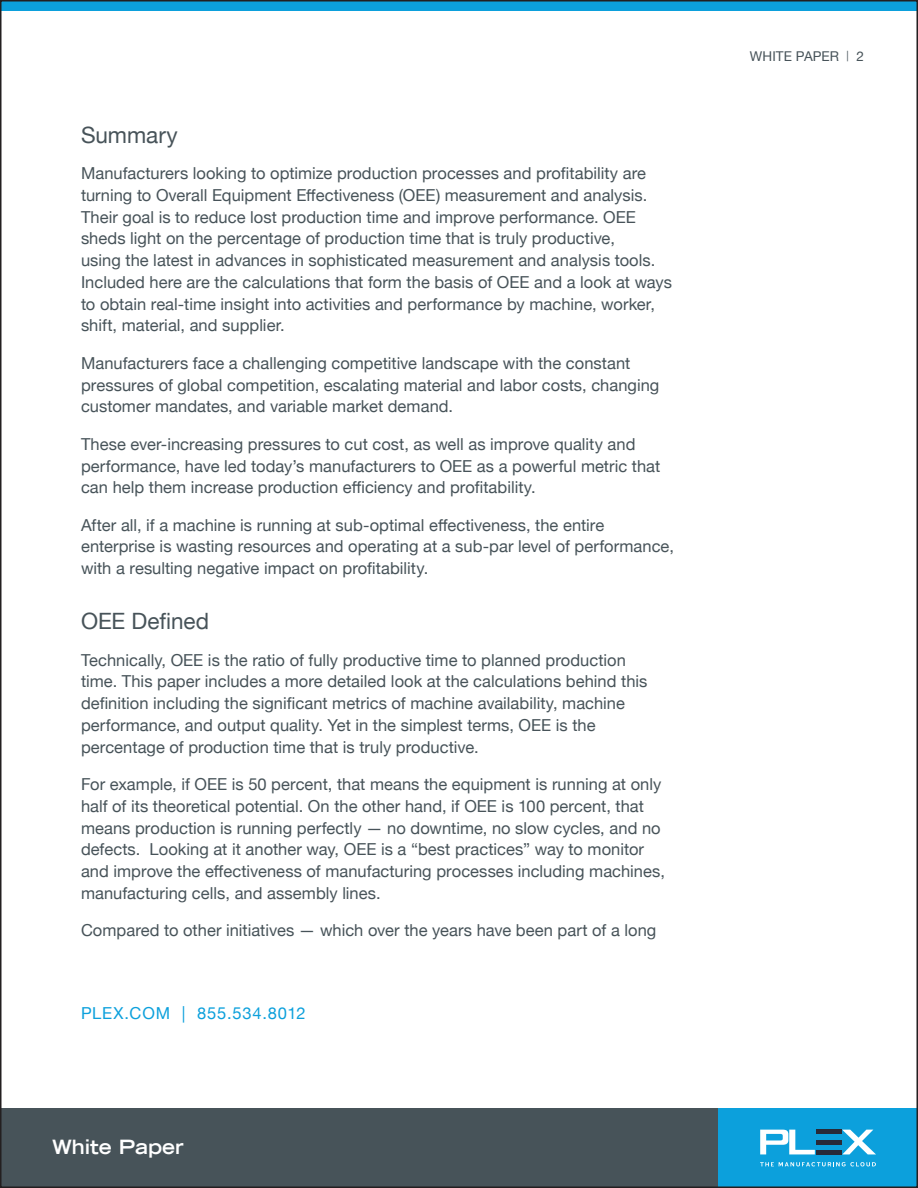
<style>
.page{position:relative;width:918px;height:1188px;background:#fff}
.page>*{position:absolute;margin:0;border:0;box-sizing:border-box;transform-origin:0 0}
.subhead{font:22.5px "Helvetica Neue";letter-spacing:-.005em;color:#475359}
.t1{font:700 expanded 19.5px "Trade Gothic LT";color:#fff}
.copy{font:16.5px/21.8px "Helvetica Neue";color:#475359}
.t2{font:16.5px "Helvetica Neue";letter-spacing:.05em;color:#0ca0dc}
.asset{font:13.5px "Helvetica Neue";letter-spacing:.005em;color:#475359}
.s1{font-size:10.5px}
</style>
<div class="page">
<div style="left:0;top:1108px;width:735px;height:80px;background:#475359"></div>
<div style="left:718px;top:1108px;width:200px;height:80px;background:#0ca0dc"></div>
<svg style="left:760px;top:1130px;width:55px;height:24px"></svg>
<svg style="left:842px;top:1130px;width:34px;height:24px"></svg>
<hr style="left:816px;top:1150px;width:25px;height:4px;background:#282a38">
<hr style="left:816px;top:1130px;width:25px;height:4px;background:#282a38">
<div style="left:816px;top:1140px;width:25px;height:5px;background:#282a38"></div>
<svg style="left:760px;top:1162px;width:116px;height:4px"></svg>
<div style="left:0;top:0;width:918px;height:11px;background:#0ca0dc"></div>
<p class="subhead" style="left:81px;top:119px;width:98px">Summary</p>
<p class="copy" style="left:81px;top:163px;width:593px">Manufacturers looking to optimize production processes and profitability are turning to Overall Equipment Effectiveness (OEE) measurement and analysis.<br>Their goal is to reduce lost production time and improve performance. OEE sheds light on the percentage of production time that is truly productive,<br>using the latest in advances in sophisticated measurement and analysis tools.<br>Included here are the calculations that form the basis of OEE and a look at ways to obtain real-time insight into activities and performance by machine, worker, shift, material, and supplier.</p>
<p class="copy" style="left:81px;top:353px;width:580px">Manufacturers face a challenging competitive landscape with the constant pressures of global competition, escalating material and labor costs, changing customer mandates, and variable market demand.</p>
<p class="copy" style="left:81px;top:434px;width:581px">These ever-increasing pressures to cut cost, as well as improve quality and performance, have led today’s manufacturers to OEE as a powerful metric that can help them increase production efficiency and profitability.</p>
<p class="copy" style="left:81px;top:515px;width:594px">After all, if a machine is running at sub-optimal effectiveness, the entire enterprise is wasting resources and operating at a sub-par level of performance, with a resulting negative impact on profitability.</p>
<p class="subhead" style="left:81px;top:605px;width:130px">OEE Defined</p>
<p class="copy" style="left:81px;top:650px;width:568px">Technically, OEE is the ratio of fully productive time to planned production time. This paper includes a more detailed look at the calculations behind this definition including the significant metrics of machine availability, machine performance, and output quality. Yet in the simplest terms, OEE is the percentage of production time that is truly productive.</p>
<p class="copy" style="left:81px;top:774px;width:586px">For example, if OEE is 50 percent, that means the equipment is running at only half of its theoretical potential. On the other hand, if OEE is 100 percent, that means production is running perfectly — no downtime, no slow cycles, and no defects. Looking at it another way, OEE is a “best practices” way to monitor and improve the effectiveness of manufacturing processes including machines, manufacturing cells, and assembly lines.</p>
<p class="copy" style="left:81px;top:920px;width:577px">Compared to other initiatives — which over the years have been part of a long</p>
<p class="t2" style="left:81px;top:1002px;width:226px">PLEX.COM | 855.534.8012</p>
<p class="t1" style="left:52px;top:1134px;width:133px">White Paper</p>
<p class="asset" style="left:750px;top:46px;width:116px">WHITE PAPER <span class="s1">|</span> 2</p>
</div>
